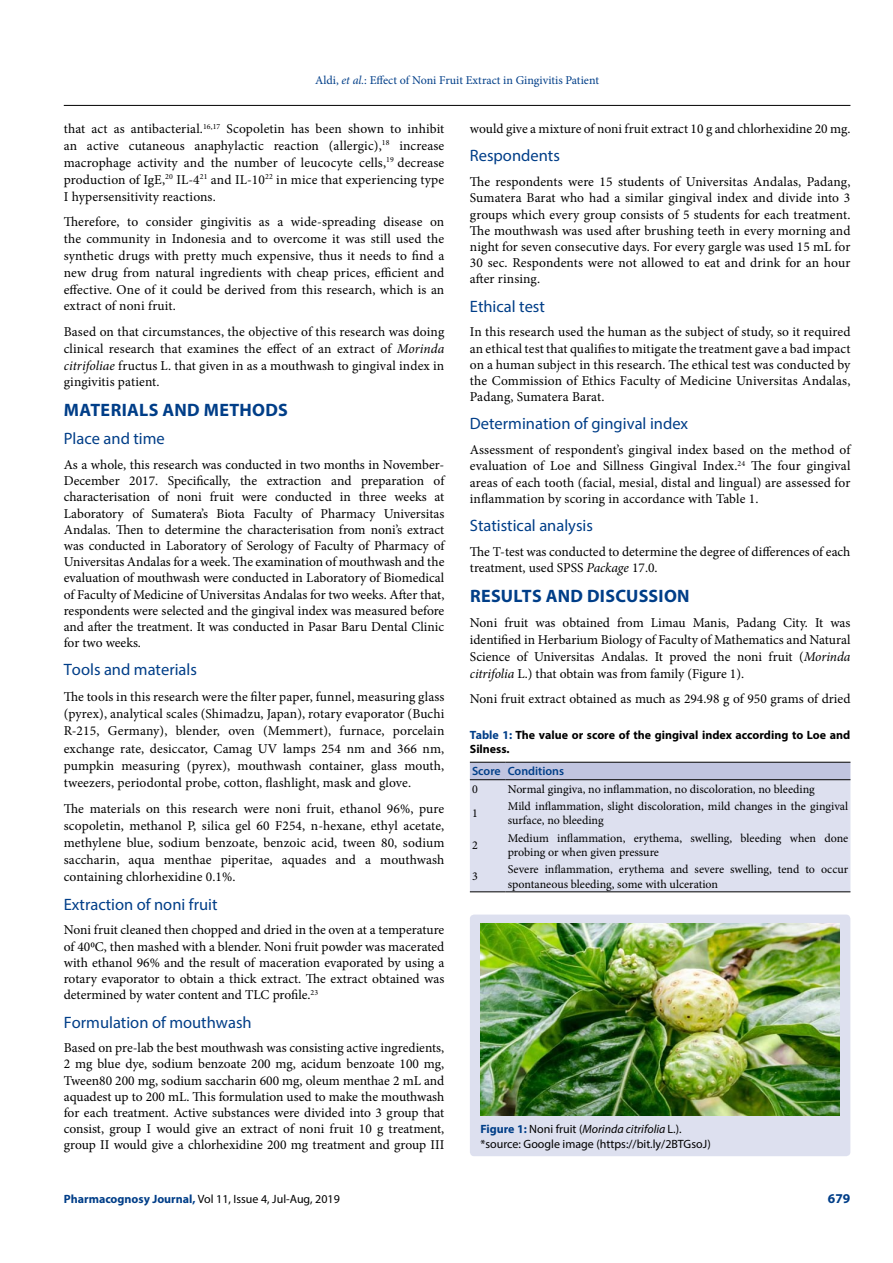
<style>
.page{position:relative;width:893px;height:1263px;background:#fff}
.page>*{position:absolute;margin:0;border:0;box-sizing:border-box;transform-origin:0 0}
.t1{font:700 18px "Myriad Pro";letter-spacing:.02em;color:#003e88}
.t2{font:16.5px "Myriad Pro";color:#003e88}
.t3{font:13.5px/16.2px "Minion Pro";color:#000;text-align:justify}
.t4{font:700 13.5px "Myriad Pro";color:#003e88}
.t5{font:12px/14.4px "Minion Pro";color:#000}
.t6{font:12px/14.4px "Myriad Pro";color:#000}
.t7{font:700 12px/14.4px "Myriad Pro";color:#000}
.t8{font:12px "Minion Pro";color:#003e88}
.t9{font:600 12px "Myriad Pro";color:#003e88}
.s1{font-style:italic}
.s2{color:#003e88}
.s3{font-weight:700;color:#003e88}
</style>
<div class="page">
<hr style="left:64px;top:105px;width:786px;height:1px;background:#000">
<svg style="left:470px;top:763px;width:380px;height:128px;background:#d9dcec"></svg>
<hr style="left:470px;top:762px;width:36px;height:1px;background:#000">
<hr style="left:506px;top:762px;width:344px;height:1px;background:#000">
<hr style="left:470px;top:779px;width:36px;height:1px;background:#000">
<hr style="left:506px;top:779px;width:344px;height:1px;background:#000">
<hr style="left:470px;top:891px;width:36px;height:1px;background:#000">
<hr style="left:506px;top:891px;width:344px;height:1px;background:#000">
<div style="left:470px;top:914px;width:380px;height:242px;background:#dde0ef;border-radius:4px"></div>
<img style="left:480px;top:923px;width:360px;height:192px">
<p class="t8" style="left:315px;top:72px;width:285px">Aldi, <span class="s1">et al.</span>: Effect of Noni Fruit Extract in Gingivitis Patient</p>
<p class="t3" style="left:64px;top:120px;width:382px;line-height:16.8px">that act as antibacterial.<sup>16,17</sup> Scopoletin has been shown to inhibit an active cutaneous anaphylactic reaction (allergic),<sup>18</sup> increase macrophage activity and the number of leucocyte cells,<sup>19</sup> decrease production of IgE,<sup>20</sup> IL-4<sup>21</sup> and IL-10<sup>22</sup> in mice that experiencing type I hypersensitivity reactions.</p>
<p class="t3" style="left:64px;top:213px;width:382px;line-height:16.8px">Therefore, to consider gingivitis as a wide-spreading disease on the community in Indonesia and to overcome it was still used the synthetic drugs with pretty much expensive, thus it needs to find a new drug from natural ingredients with cheap prices, efficient and effective. One of it could be derived from this research, which is an extract of noni fruit.</p>
<p class="t3" style="left:64px;top:323px;width:382px;line-height:16.8px">Based on that circumstances, the objective of this research was doing clinical research that examines the effect of an extract of <span class="s1">Morinda citrifoliae</span> fructus L. that given in as a mouthwash to gingival index in gingivitis patient.</p>
<h1 class="t1" style="left:64px;top:398px;width:226px">MATERIALS AND METHODS</h1>
<p class="t2" style="left:64px;top:428px;width:103px">Place and time</p>
<p class="t3" style="left:64px;top:457px;width:382px">As a whole, this research was conducted in two months in November-December 2017. Specifically, the extraction and preparation of characterisation of noni fruit were conducted in three weeks at Laboratory of Sumatera’s Biota Faculty of Pharmacy Universitas Andalas. Then to determine the characterisation from noni’s extract was conducted in Laboratory of Serology of Faculty of Pharmacy of Universitas Andalas for a week. The examination of mouthwash and the evaluation of mouthwash were conducted in Laboratory of Biomedical of Faculty of Medicine of Universitas Andalas for two weeks. After that, respondents were selected and the gingival index was measured before and after the treatment. It was conducted in Pasar Baru Dental Clinic for two weeks.</p>
<p class="t2" style="left:64px;top:660px;width:135px">Tools and materials</p>
<p class="t3" style="left:64px;top:688px;width:382px;line-height:17.1px">The tools in this research were the filter paper, funnel, measuring glass (pyrex), analytical scales (Shimadzu, Japan), rotary evaporator (Buchi R-215, Germany), blender, oven (Memmert), furnace, porcelain exchange rate, desiccator, Camag UV lamps 254 nm and 366 nm, pumpkin measuring (pyrex), mouthwash container, glass mouth, tweezers, periodontal probe, cotton, flashlight, mask and glove.</p>
<p class="t3" style="left:64px;top:800px;width:382px;line-height:17.1px">The materials on this research were noni fruit, ethanol 96%, pure scopoletin, methanol P, silica gel 60 F254, n-hexane, ethyl acetate, methylene blue, sodium benzoate, benzoic acid, tween 80, sodium saccharin, aqua menthae piperitae, aquades and a mouthwash containing chlorhexidine 0.1%.</p>
<p class="t2" style="left:64px;top:894px;width:155px">Extraction of noni fruit</p>
<p class="t3" style="left:64px;top:922px;width:382px">Noni fruit cleaned then chopped and dried in the oven at a temperature of 400C, then mashed with a blender. Noni fruit powder was macerated with ethanol 96% and the result of maceration evaporated by using a rotary evaporator to obtain a thick extract. The extract obtained was determined by water content and TLC profile.<sup>23</sup></p>
<p class="t2" style="left:64px;top:1012px;width:189px">Formulation of mouthwash</p>
<p class="t3" style="left:64px;top:1040px;width:382px">Based on pre-lab the best mouthwash was consisting active ingredients, 2 mg blue dye, sodium benzoate 200 mg, acidum benzoate 100 mg, Tween80 200 mg, sodium saccharin 600 mg, oleum menthae 2 mL and aquadest up to 200 mL. This formulation used to make the mouthwash for each treatment. Active substances were divided into 3 group that consist, group I would give an extract of noni fruit 10 g treatment, group II would give a chlorhexidine 200 mg treatment and group III</p>
<p class="t3" style="left:470px;top:121px;width:382px">would give a mixture of noni fruit extract 10 g and chlorhexidine 20 mg.</p>
<p class="t2" style="left:470px;top:146px;width:92px">Respondents</p>
<p class="t3" style="left:470px;top:174px;width:382px">The respondents were 15 students of Universitas Andalas, Padang, Sumatera Barat who had a similar gingival index and divide into 3 groups which every group consists of 5 students for each treatment.<br>The mouthwash was used after brushing teeth in every morning and night for seven consecutive days. For every gargle was used 15 mL for 30 sec. Respondents were not allowed to eat and drink for an hour after rinsing.</p>
<p class="t2" style="left:470px;top:296px;width:77px">Ethical test</p>
<p class="t3" style="left:470px;top:324px;width:382px">In this research used the human as the subject of study, so it required an ethical test that qualifies to mitigate the treatment gave a bad impact on a human subject in this research. The ethical test was conducted by the Commission of Ethics Faculty of Medicine Universitas Andalas, Padang, Sumatera Barat.</p>
<p class="t2" style="left:470px;top:414px;width:220px">Determination of gingival index</p>
<p class="t3" style="left:470px;top:442px;width:382px">Assessment of respondent’s gingival index based on the method of evaluation of Loe and Sillness Gingival Index.<sup>24</sup> The four gingival areas of each tooth (facial, mesial, distal and lingual) are assessed for inflammation by scoring in accordance with Table 1.</p>
<p class="t2" style="left:470px;top:515px;width:125px">Statistical analysis</p>
<p class="t3" style="left:470px;top:543px;width:382px">The T-test was conducted to determine the degree of differences of each treatment, used SPSS <span class="s1">Package</span> 17.0.</p>
<h1 class="t1" style="left:470px;top:584px;width:221px">RESULTS AND DISCUSSION</h1>
<p class="t3" style="left:470px;top:614px;width:382px;line-height:16.8px">Noni fruit was obtained from Limau Manis, Padang City. It was identified in Herbarium Biology of Faculty of Mathematics and Natural Science of Universitas Andalas. It proved the noni fruit (<span class="s1">Morinda citrifolia</span> L.) that obtain was from family (Figure 1).</p>
<p class="t3" style="left:470px;top:691px;width:382px">Noni fruit extract obtained as much as 294.98 g of 950 grams of dried</p>
<p class="t7" style="left:470px;top:727px;width:382px"><span class="s2">Table 1:</span> The value or score of the gingival index according to Loe and<br>Silness.</p>
<p class="t9" style="left:472px;top:764px;width:94px">Score Conditions</p>
<p class="t5" style="left:472px;top:782px;width:7px">0</p>
<p class="t5" style="left:508px;top:782px;width:309px">Normal gingiva, no inflammation, no discoloration, no bleeding</p>
<p class="t5" style="left:472px;top:806px;width:7px">1</p>
<p class="t5" style="left:508px;top:799px;width:342px">Mild inflammation, slight discoloration, mild changes in the gingival surface, no bleeding</p>
<p class="t5" style="left:472px;top:838px;width:7px">2</p>
<p class="t5" style="left:508px;top:830px;width:342px">Medium inflammation, erythema, swelling, bleeding when done probing or when given pressure</p>
<p class="t5" style="left:472px;top:869px;width:7px">3</p>
<p class="t5" style="left:508px;top:862px;width:342px">Severe inflammation, erythema and severe swelling, tend to occur spontaneous bleeding, some with ulceration</p>
<p class="t6" style="left:480px;top:1122px;width:232px"><span class="s3">Figure 1:</span> Noni fruit (<span class="s1">Morinda citrifolia</span> L.). *source: Google image (https://bit.ly/2BTGsoJ)</p>
<p class="t6" style="left:64px;top:1191px;width:278px"><span class="s3">Pharmacognosy Journal,</span> Vol 11, Issue 4, Jul-Aug, 2019</p>
<p class="t4" style="left:828px;top:1189px;width:24px">679</p>
</div>
